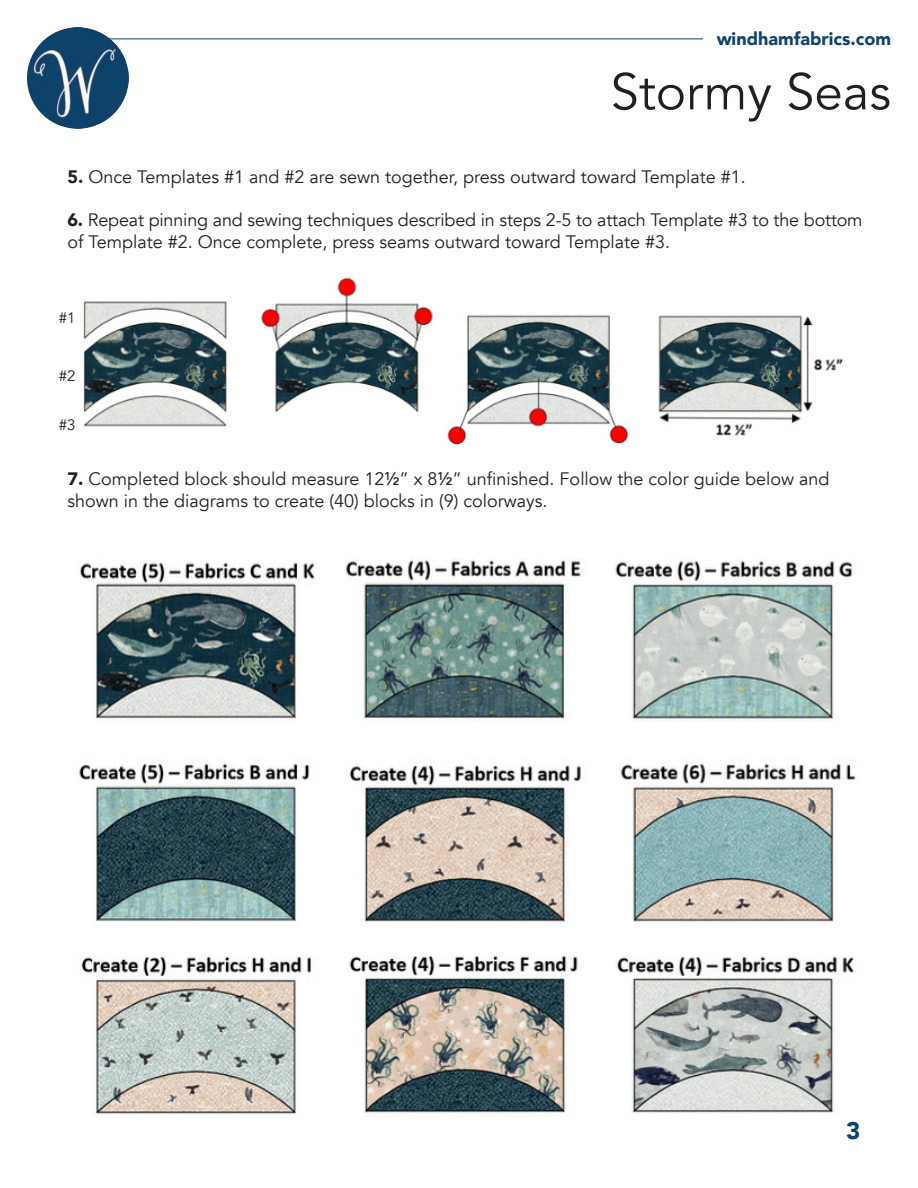
<style>
.page{position:relative;width:918px;height:1188px;background:#fff}
.page>*{position:absolute;margin:0;border:0;box-sizing:border-box;transform-origin:0 0}
.t1{font:51px "Avenir";color:#231f20}
.t2{font:900 24px "Avenir";color:#0d426a}
.t3{font:18px/21.6px "Avenir";color:#231f20}
.t4{font:900 18px "Avenir";color:#0d426a}
.t5{font:15px "Avenir";color:#231f20}
.s1{font-weight:900}
.s2{font-weight:500}
</style>
<div class="page">
<img style="left:27px;top:27px;width:102px;height:102px;border-radius:51px">
<hr style="left:109px;top:39px;width:594px;height:1px;background:#0d426a">
<img style="left:83px;top:277px;width:760px;height:168px">
<img style="left:79px;top:559px;width:777px;height:555px">
<p class="t4" style="left:717px;top:23px;width:176px">windhamfabrics.com</p>
<p class="t1" style="left:611px;top:61px;width:282px">Stormy Seas</p>
<p class="t3" style="left:68px;top:166px;width:680px"><span class="s1">5.</span> Once Templates #1 and #2 are sewn together, press outward toward Template #1.</p>
<p class="t3" style="left:68px;top:209px;width:797px"><span class="s1">6.</span> Repeat pinning and sewing techniques described in steps 2-5 to attach Template #3 to the bottom of Template #2. Once complete, press seams outward toward Template #3.</p>
<p class="t5" style="left:59px;top:309px;width:18px">#1</p>
<p class="t5" style="left:59px;top:367px;width:18px">#2</p>
<p class="t5" style="left:59px;top:416px;width:18px">#3</p>
<p class="t3" style="left:68px;top:468px;width:764px"><span class="s1">7.</span> Completed block should measure 12<span class="s2">½</span>” x 8<span class="s2">½</span>” unfinished. Follow the color guide below and shown in the diagrams to create (40) blocks in (9) colorways.</p>
<h2 class="t2" style="left:846px;top:1110px;width:16px">3</h2>
</div>
